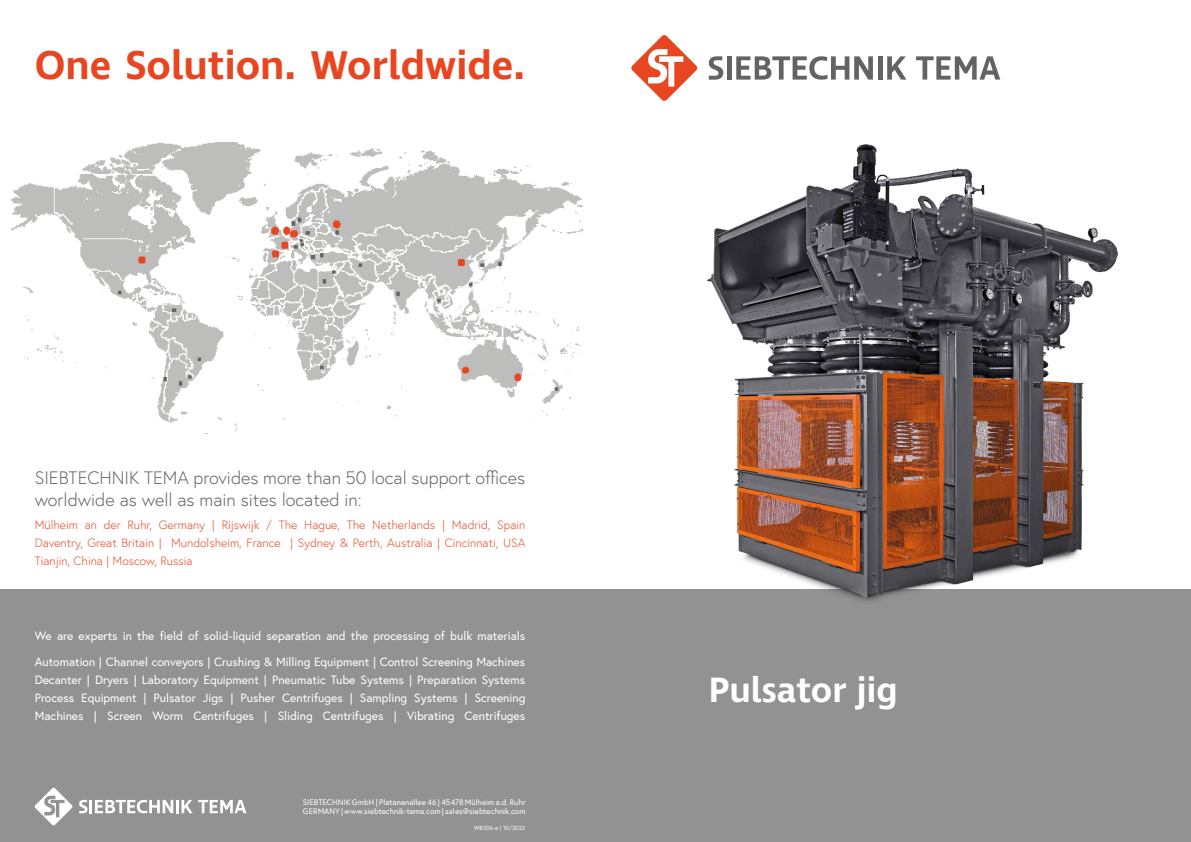
<style>
.page{position:relative;width:1191px;height:842px;background:#fff}
.page>*{position:absolute;margin:0;border:0;box-sizing:border-box;transform-origin:0 0}
.t1{font:600 41px "Ingra";color:#e84621}
.t2{font:600 36px "Ingra";color:#fff}
.t3{font:300 18px/21.6px "Europa";color:#646363}
.t4{font:12px/18px "Europa";color:#fff;text-align:justify}
.t5{font:300 12px/18px "Europa";color:#e84621;text-align:justify}
.t6{font:8px/9px "Europa";letter-spacing:.005em;color:#fff}
.t7{font:6px "Europa";color:#fff}
</style>
<div class="page">
<svg style="left:709px;top:56px;width:14px;height:24px"></svg>
<div style="left:726px;top:56px;width:5px;height:24px;background:#646363"></div>
<svg style="left:736px;top:56px;width:137px;height:24px"></svg>
<div style="left:877px;top:56px;width:5px;height:24px;background:#646363"></div>
<svg style="left:887px;top:56px;width:19px;height:24px"></svg>
<svg style="left:916px;top:56px;width:84px;height:24px"></svg>
<svg style="left:631px;top:35px;width:66px;height:66px"></svg>
<div style="left:0;top:589px;width:1191px;height:253px;background:#929292"></div>
<img style="left:707px;top:144px;width:412px;height:457px">
<svg style="left:79px;top:800px;width:113px;height:13px"></svg>
<svg style="left:198px;top:800px;width:48px;height:13px"></svg>
<svg style="left:35px;top:788px;width:38px;height:37px"></svg>
<img style="left:11px;top:142px;width:571px;height:290px">
<h1 class="t1" style="left:35px;top:40px;width:492px">One Solution. Worldwide.</h1>
<h3 class="t3" style="left:35px;top:467px;width:492px">SIEBTECHNIK TEMA provides more than 50 local support offices worldwide as well as main sites located in:</h3>
<p class="t5" style="left:35px;top:515px;width:492px">Mülheim an der Ruhr, Germany | Rijswijk / The Hague, The Netherlands | Madrid, Spain Daventry, Great Britain | Mundolsheim, France | Sydney &amp; Perth, Australia | Cincinnati, USA Tianjin, China | Moscow, Russia</p>
<p class="t4" style="left:35px;top:626px;width:492px">We are experts in the field of solid-liquid separation and the processing of bulk materials</p>
<p class="t4" style="left:35px;top:653px;width:492px">Automation | Channel conveyors | Crushing &amp; Milling Equipment | Control Screening Machines Decanter | Dryers | Laboratory Equipment | Pneumatic Tube Systems | Preparation Systems Process Equipment | Pulsator Jigs | Pusher Centrifuges | Sampling Systems | Screening Machines | Screen Worm Centrifuges | Sliding Centrifuges | Vibrating Centrifuges</p>
<p class="t6" style="left:303px;top:798px;width:224px">SIEBTECHNIK GmbH | Platanenallee 46 | 45478 Mülheim a.d. Ruhr<br>GERMANY | www.siebtechnik-tema.com | sales@siebtechnik.com</p>
<p class="t7" style="left:474px;top:824px;width:53px">WB206-e | 10/2022</p>
<h2 class="t2" style="left:709px;top:667px;width:190px">Pulsator jig</h2>
</div>
